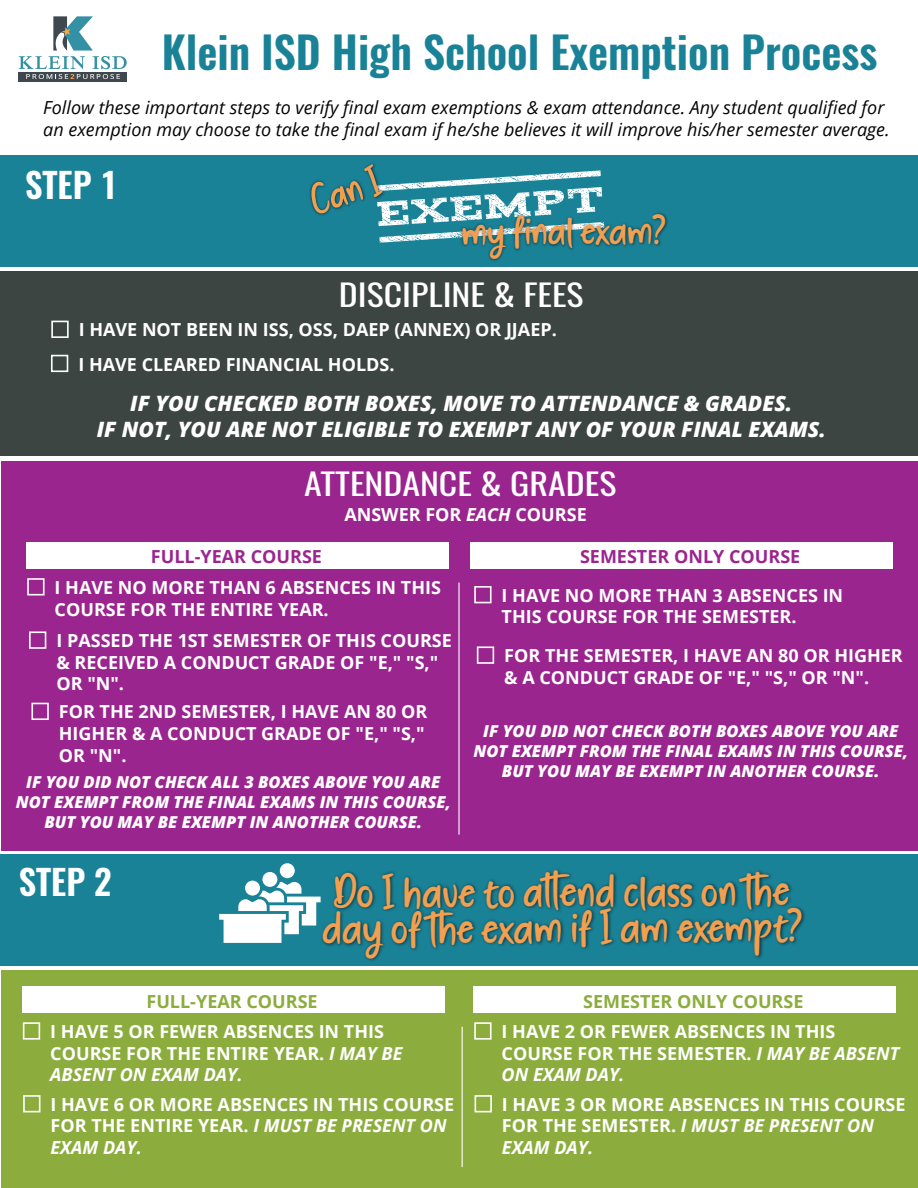
<style>
.page{position:relative;width:918px;height:1188px;background:#fff}
.page>*{position:absolute;margin:0;border:0;box-sizing:border-box;transform-origin:0 0}
.t1{font:45.75px/36px "Create Something Today";letter-spacing:-.01em;color:#f19f51}
.t2{font:600 43.8px "Oswald";color:#1a8297}
.t3{font:41.1px "Create Something Today";letter-spacing:-.01em;color:#f19f51}
.t4{font:600 34.65px "Oswald";color:#fff}
.t5{font:30.3px "Oswald";color:#fff;scale:1.19 1}
.t6{font:italic 800 21.15px/25.3px "Open Sans";color:#fff;text-align:center}
.t7{font:700 18px/21.6px "Open Sans";color:#fff}
.t8{font:italic 18px/21.6px "Open Sans";color:#040503}
.t9{font:700 18px "Open Sans";color:#9b258f}
.t10{font:700 18px "Open Sans";color:#8cad3d}
.t11{font:italic 800 16.5px/19.8px "Open Sans";color:#fff;text-align:center}
.s1{font-style:italic}
</style>
<div class="page">
<div style="left:0;top:155px;width:918px;height:112px;background:#1a8297"></div>
<div style="left:1px;top:272px;width:917px;height:184px;background:#3c4542"></div>
<div style="left:1px;top:461px;width:917px;height:389px;background:#9b258f"></div>
<div style="left:1px;top:970px;width:917px;height:218px;background:#8cad3d"></div>
<svg style="left:379px;top:170px;width:224px;height:73px"></svg>
<img style="left:310px;top:163px;width:83px;height:72px">
<img style="left:457px;top:204px;width:211px;height:57px">
<div style="left:19px;top:72px;width:108px;height:9px;background:#40484f"></div>
<svg style="left:19px;top:16px;width:108px;height:63px"></svg>
<div style="left:0;top:854px;width:918px;height:112px;background:#1a8297"></div>
<div style="left:51px;top:321px;width:18px;height:17px;border:2px solid #fff"></div>
<div style="left:51px;top:355px;width:17px;height:17px;border:2px solid #fff"></div>
<div style="left:27px;top:542px;width:422px;height:27px;background:#fff"></div>
<div style="left:470px;top:542px;width:423px;height:27px;background:#fff"></div>
<hr style="left:458px;top:583px;width:2px;height:252px;background:#fff">
<div style="left:27px;top:578px;width:18px;height:18px;border:2px solid #fff"></div>
<div style="left:29px;top:631px;width:17px;height:18px;border:2px solid #fff"></div>
<div style="left:31px;top:703px;width:18px;height:17px;border:2px solid #fff"></div>
<div style="left:474px;top:586px;width:18px;height:17px;border:2px solid #fff"></div>
<div style="left:477px;top:646px;width:17px;height:18px;border:2px solid #fff"></div>
<img style="left:322px;top:869px;width:483px;height:92px">
<div style="left:280px;top:863px;width:15px;height:15px;background:#fff;border-radius:50%"></div>
<div style="left:262px;top:872px;width:15px;height:15px;background:#fff;border-radius:50%"></div>
<div style="left:245px;top:881px;width:15px;height:15px;background:#fff;border-radius:50%"></div>
<svg style="left:219px;top:882px;width:102px;height:61px"></svg>
<div style="left:22px;top:986px;width:423px;height:27px;background:#fff"></div>
<div style="left:473px;top:986px;width:423px;height:27px;background:#fff"></div>
<hr style="left:462px;top:1027px;width:1px;height:140px;background:#fff">
<div style="left:23px;top:1022px;width:17px;height:18px;border:2px solid #fff"></div>
<div style="left:23px;top:1095px;width:18px;height:17px;border:2px solid #fff"></div>
<div style="left:474px;top:1022px;width:18px;height:18px;border:2px solid #fff"></div>
<div style="left:475px;top:1095px;width:17px;height:17px;border:2px solid #fff"></div>
<h2 class="t2" style="left:162px;top:21px;width:717px">Klein ISD High School Exemption Process</h2>
<p class="t8" style="left:43px;top:97px;width:848px">Follow these important steps to verify final exam exemptions &amp; exam attendance. Any student qualified for an exemption may choose to take the final exam if he/she believes it will improve his/her semester average.</p>
<h3 class="t4" style="left:25px;top:160px;width:95px">STEP 1</h3>
<h3 class="t3" style="left:304px;top:180px;width:73px;rotate:-18deg">Can I</h3>
<h3 class="t3" style="left:461px;top:207px;width:205px">my final exam?</h3>
<h3 class="t5" style="left:339px;top:268px;width:207px">DISCIPLINE &amp; FEES</h3>
<p class="t7" style="left:78px;top:312px;width:480px;line-height:34.2px">I HAVE NOT BEEN IN ISS, OSS, DAEP (ANNEX) OR JJAEP.<br>I HAVE CLEARED FINANCIAL HOLDS.</p>
<p class="t6" style="left:97px;top:390px;width:731px">IF YOU CHECKED BOTH BOXES, MOVE TO ATTENDANCE &amp; GRADES.<br>IF NOT, YOU ARE NOT ELIGIBLE TO EXEMPT ANY OF YOUR FINAL EXAMS.</p>
<h3 class="t5" style="left:304px;top:457px;width:264px">ATTENDANCE &amp; GRADES</h3>
<p class="t7" style="left:344px;top:504px;width:244px">ANSWER FOR <span class="s1">EACH</span> COURSE</p>
<p class="t9" style="left:151px;top:544px;width:173px">FULL-YEAR COURSE</p>
<p class="t9" style="left:580px;top:544px;width:222px">SEMESTER ONLY COURSE</p>
<p class="t7" style="left:55px;top:576px;width:388px">I HAVE NO MORE THAN 6 ABSENCES IN THIS<br>COURSE FOR THE ENTIRE YEAR.</p>
<p class="t7" style="left:56px;top:629px;width:397px">I PASSED THE 1ST SEMESTER OF THIS COURSE &amp; RECEIVED A CONDUCT GRADE OF "E," "S,"<br>OR "N".</p>
<p class="t7" style="left:59px;top:701px;width:370px">FOR THE 2ND SEMESTER, I HAVE AN 80 OR<br>HIGHER &amp; A CONDUCT GRADE OF "E," "S,"<br>OR "N".</p>
<p class="t11" style="left:16px;top:772px;width:436px">IF YOU DID NOT CHECK ALL 3 BOXES ABOVE YOU ARE<br>NOT EXEMPT FROM THE FINAL EXAMS IN THIS COURSE,<br>BUT YOU MAY BE EXEMPT IN ANOTHER COURSE.</p>
<p class="t7" style="left:502px;top:584px;width:343px">I HAVE NO MORE THAN 3 ABSENCES IN<br>THIS COURSE FOR THE SEMESTER.</p>
<p class="t7" style="left:504px;top:644px;width:400px">FOR THE SEMESTER, I HAVE AN 80 OR HIGHER &amp; A CONDUCT GRADE OF "E," "S," OR "N".</p>
<p class="t11" style="left:473px;top:721px;width:436px">IF YOU DID NOT CHECK BOTH BOXES ABOVE YOU ARE<br>NOT EXEMPT FROM THE FINAL EXAMS IN THIS COURSE,<br>BUT YOU MAY BE EXEMPT IN ANOTHER COURSE.</p>
<h3 class="t4" style="left:19px;top:858px;width:95px">STEP 2</h3>
<h1 class="t1" style="left:322px;top:876px;width:480px">Do I have to attend class on the day of the exam if I am exempt?</h1>
<p class="t10" style="left:146px;top:988px;width:173px">FULL-YEAR COURSE</p>
<p class="t10" style="left:583px;top:988px;width:222px">SEMESTER ONLY COURSE</p>
<p class="t7" style="left:50px;top:1020px;width:354px">I HAVE 5 OR FEWER ABSENCES IN THIS<br>COURSE FOR THE ENTIRE YEAR. <span class="s1">I MAY BE<br>ABSENT ON EXAM DAY.</span></p>
<p class="t7" style="left:51px;top:1093px;width:405px">I HAVE 6 OR MORE ABSENCES IN THIS COURSE<br>FOR THE ENTIRE YEAR. <span class="s1">I MUST BE PRESENT ON<br>EXAM DAY.</span></p>
<p class="t7" style="left:502px;top:1020px;width:399px">I HAVE 2 OR FEWER ABSENCES IN THIS<br>COURSE FOR THE SEMESTER. <span class="s1">I MAY BE ABSENT<br>ON EXAM DAY.</span></p>
<p class="t7" style="left:502px;top:1093px;width:405px">I HAVE 3 OR MORE ABSENCES IN THIS COURSE<br>FOR THE SEMESTER. <span class="s1">I MUST BE PRESENT ON<br>EXAM DAY.</span></p>
</div>
